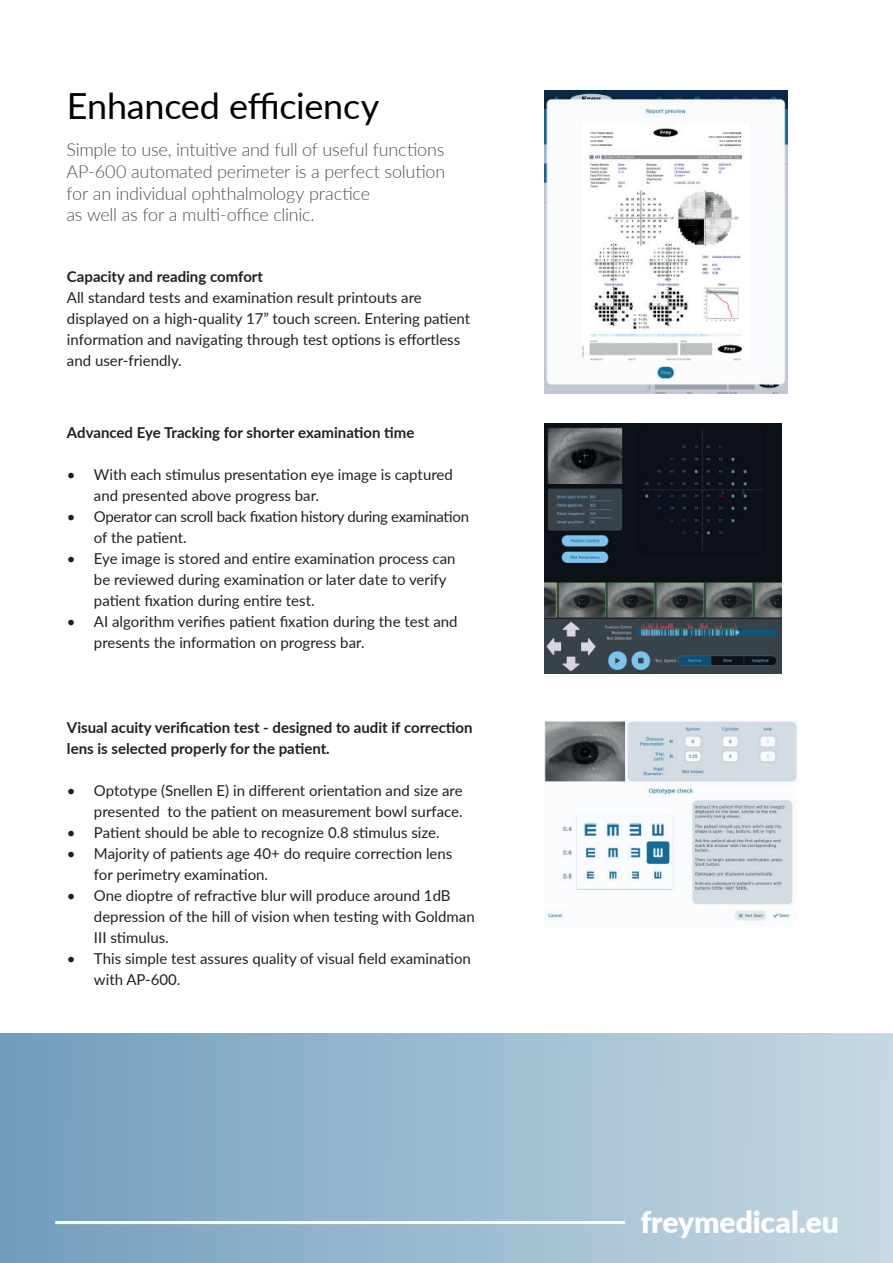
<style>
.page{position:relative;width:893px;height:1263px;background:#fff}
.page>*{position:absolute;margin:0;border:0;box-sizing:border-box;transform-origin:0 0}
.t1{font:36px "Lato";letter-spacing:-.005em;color:#000001}
.t2{font:900 30px "Lato";letter-spacing:-.005em;color:#fff}
.t3{font:300 18px/21.6px "Lato";letter-spacing:-.015em;color:#4f5252}
.t4{font:15px/21px "Lato";color:#231f20}
.t5{font:700 15px/21px "Lato";color:#231f20}
.t6{font:15px/21px "Lato";letter-spacing:-.02em;color:#231f20}
</style>
<div class="page">
<div style="left:0;top:1033px;width:893px;height:230px;background:linear-gradient(to right,#719dbb,#c7d8e4)"></div>
<hr style="left:55px;top:1221px;width:570px;height:3px;background:#fff">
<img style="left:544px;top:90px;width:244px;height:303px">
<img style="left:544px;top:721px;width:252px;height:200px">
<img style="left:544px;top:424px;width:237px;height:250px">
<h1 class="t1" style="left:67px;top:83px;width:314px">Enhanced efficiency</h1>
<p class="t3" style="left:66px;top:139px;width:380px">Simple to use, intuitive and full of useful functions AP-600 automated perimeter is a perfect solution for an individual ophthalmology practice<br>as well as for a multi-office clinic.</p>
<p class="t5" style="left:67px;top:266px;width:198px">Capacity and reading comfort</p>
<p class="t4" style="left:67px;top:287px;width:405px">All standard tests and examination result printouts are displayed on a high-quality 17” touch screen. Entering patient information and navigating through test options is effortless and user-friendly.</p>
<p class="t5" style="left:67px;top:421px;width:349px">Advanced Eye Tracking for shorter examination time</p>
<p class="t4" style="left:94px;top:463px;width:360px;text-indent:-27px">• With each stimulus presentation eye image is captured and presented above progress bar.</p>
<p class="t6" style="left:94px;top:505px;width:377px;text-indent:-27px">• Operator can scroll back fixation history during examination of the patient.</p>
<p class="t4" style="left:94px;top:547px;width:363px;text-indent:-27px">• Eye image is stored and entire examination process can be reviewed during examination or later date to verify patient fixation during entire test.</p>
<p class="t4" style="left:94px;top:610px;width:365px;text-indent:-27px">• AI algorithm verifies patient fixation during the test and presents the information on progress bar.</p>
<p class="t5" style="left:67px;top:717px;width:407px">Visual acuity verification test - designed to audit if correction lens is selected properly for the patient.</p>
<p class="t4" style="left:67px;top:780px;width:397px;text-align:right">• Optotype (Snellen E) in different orientation and size are presented to the patient on measurement bowl surface.</p>
<p class="t4" style="left:67px;top:822px;width:374px">• Patient should be able to recognize 0.8 stimulus size.</p>
<p class="t4" style="left:94px;top:843px;width:360px;text-indent:-27px">• Majority of patients age 40+ do require correction lens for perimetry examination.</p>
<p class="t4" style="left:94px;top:885px;width:382px;text-indent:-27px">• One dioptre of refractive blur will produce around 1dB depression of the hill of vision when testing with Goldman<br>III stimulus.</p>
<p class="t4" style="left:94px;top:948px;width:378px;text-indent:-27px">• This simple test assures quality of visual field examination with AP-600.</p>
<h2 class="t2" style="left:640px;top:1203px;width:200px">freymedical.eu</h2>
</div>
